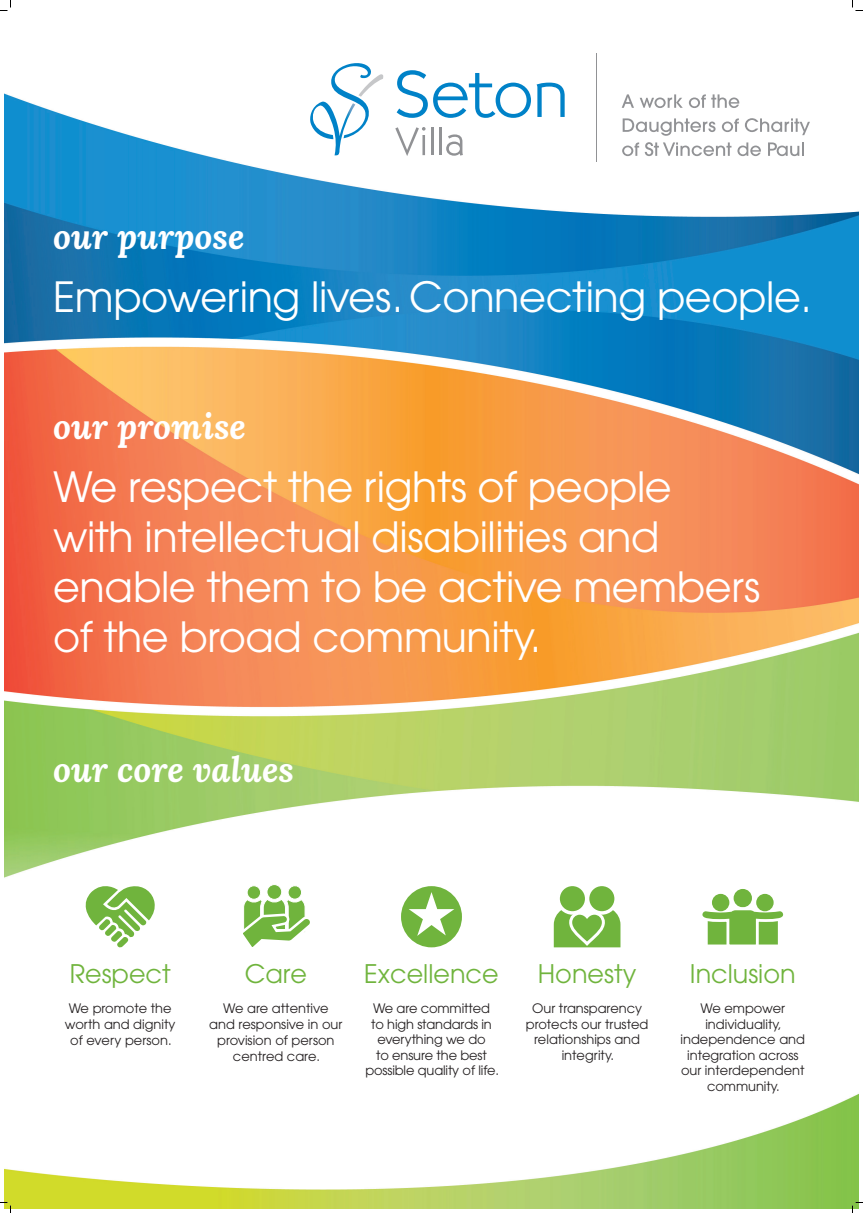
<style>
.page{position:relative;width:863px;height:1213px;background:#fff}
.page>*{position:absolute;margin:0;border:0;box-sizing:border-box;transform-origin:0 0}
.t1{font:41.45px/49.8px "Avant Garde";letter-spacing:-.01em;color:#fff}
.t2{font:italic 700 35px "Lora";color:#fff}
.t3{font:25.5px "Avant Garde";color:#70b43d}
.t4{font:13px/15.6px "Avant Garde";color:#231f20;text-align:center}
</style>
<div class="page">
<img style="left:5px;top:76px;width:853px;height:1132px">
<hr style="left:596px;top:53px;width:1px;height:108px;background:#919295">
<svg style="left:622px;top:94px;width:12px;height:14px"></svg>
<svg style="left:640px;top:94px;width:43px;height:14px"></svg>
<svg style="left:689px;top:94px;width:50px;height:14px"></svg>
<svg style="left:623px;top:118px;width:92px;height:18px"></svg>
<svg style="left:722px;top:118px;width:17px;height:14px"></svg>
<svg style="left:745px;top:118px;width:65px;height:17px"></svg>
<svg style="left:622px;top:142px;width:17px;height:14px"></svg>
<svg style="left:645px;top:142px;width:86px;height:14px"></svg>
<svg style="left:737px;top:142px;width:24px;height:14px"></svg>
<svg style="left:768px;top:142px;width:36px;height:14px"></svg>
<svg style="left:309px;top:63px;width:74px;height:92px"></svg>
<svg style="left:397px;top:70px;width:168px;height:48px"></svg>
<svg style="left:395px;top:127px;width:31px;height:29px"></svg>
<hr style="left:431px;top:128px;width:2px;height:27px;background:#919295">
<hr style="left:439px;top:128px;width:3px;height:27px;background:#919295">
<svg style="left:446px;top:134px;width:17px;height:22px"></svg>
<svg style="left:85px;top:880px;width:70px;height:68px"></svg>
<svg style="left:401px;top:886px;width:61px;height:61px"></svg>
<div style="left:288px;top:886px;width:14px;height:13px;background:#70b43d;border-radius:7px"></div>
<div style="left:288px;top:885px;width:14px;height:14px;border:1px solid #fff;border-radius:7px"></div>
<div style="left:267px;top:885px;width:15px;height:14px;background:#70b43d;border-radius:50%"></div>
<div style="left:267px;top:884px;width:15px;height:16px;border:1px solid #fff;border-radius:50%"></div>
<div style="left:247px;top:886px;width:14px;height:13px;background:#70b43d;border-radius:50%"></div>
<div style="left:247px;top:885px;width:14px;height:14px;border:1px solid #fff;border-radius:50%"></div>
<svg style="left:237px;top:899px;width:75px;height:54px"></svg>
<div style="left:560px;top:886px;width:25px;height:25px;background:#70b43d;border-radius:50%"></div>
<div style="left:589px;top:886px;width:25px;height:25px;background:#70b43d;border-radius:50%"></div>
<div style="left:580px;top:909px;width:14px;height:8px;background:#fff"></div>
<svg style="left:554px;top:910px;width:66px;height:38px"></svg>
<div style="left:734px;top:889px;width:18px;height:18px;background:#70b43d;border-radius:50%"></div>
<svg style="left:698px;top:906px;width:89px;height:43px"></svg>
<div style="left:712px;top:894px;width:17px;height:17px;background:#70b43d;border-radius:50%"></div>
<div style="left:756px;top:894px;width:18px;height:17px;background:#70b43d;border-radius:50%"></div>
<svg style="left:0;top:0;width:11px;height:11px"></svg>
<svg style="left:0;top:1202px;width:11px;height:11px"></svg>
<svg style="left:852px;top:0;width:11px;height:11px"></svg>
<svg style="left:852px;top:1202px;width:11px;height:11px"></svg>
<h2 class="t2" style="left:53px;top:212px;width:193px">our purpose</h2>
<h1 class="t1" style="left:53px;top:272px;width:760px">Empowering lives. Connecting people.</h1>
<h2 class="t2" style="left:53px;top:402px;width:195px">our promise</h2>
<h1 class="t1" style="left:53px;top:462px;width:709px">We respect the rights of people with intellectual disabilities and enable them to be active members of the broad community.</h1>
<h2 class="t2" style="left:53px;top:744px;width:243px">our core values</h2>
<h3 class="t3" style="left:70px;top:958px;width:103px">Respect</h3>
<p class="t4" style="left:65px;top:1000px;width:112px;line-height:16px">We promote the worth and dignity of every person.</p>
<h3 class="t3" style="left:245px;top:959px;width:64px">Care</h3>
<p class="t4" style="left:209px;top:1001px;width:135px;line-height:16px">We are attentive and responsive in our provision of person centred care.</p>
<h3 class="t3" style="left:364px;top:959px;width:136px">Excellence</h3>
<p class="t4" style="left:365px;top:1000px;width:135px">We are committed<br>to high standards in everything we do<br>to ensure the best possible quality of life.</p>
<h3 class="t3" style="left:538px;top:959px;width:100px">Honesty</h3>
<p class="t4" style="left:526px;top:1000px;width:124px">Our transparency protects our trusted relationships and integrity.</p>
<h3 class="t3" style="left:690px;top:959px;width:107px">Inclusion</h3>
<p class="t4" style="left:680px;top:1000px;width:126px">We empower individuality, independence and integration across our interdependent community.</p>
</div>
